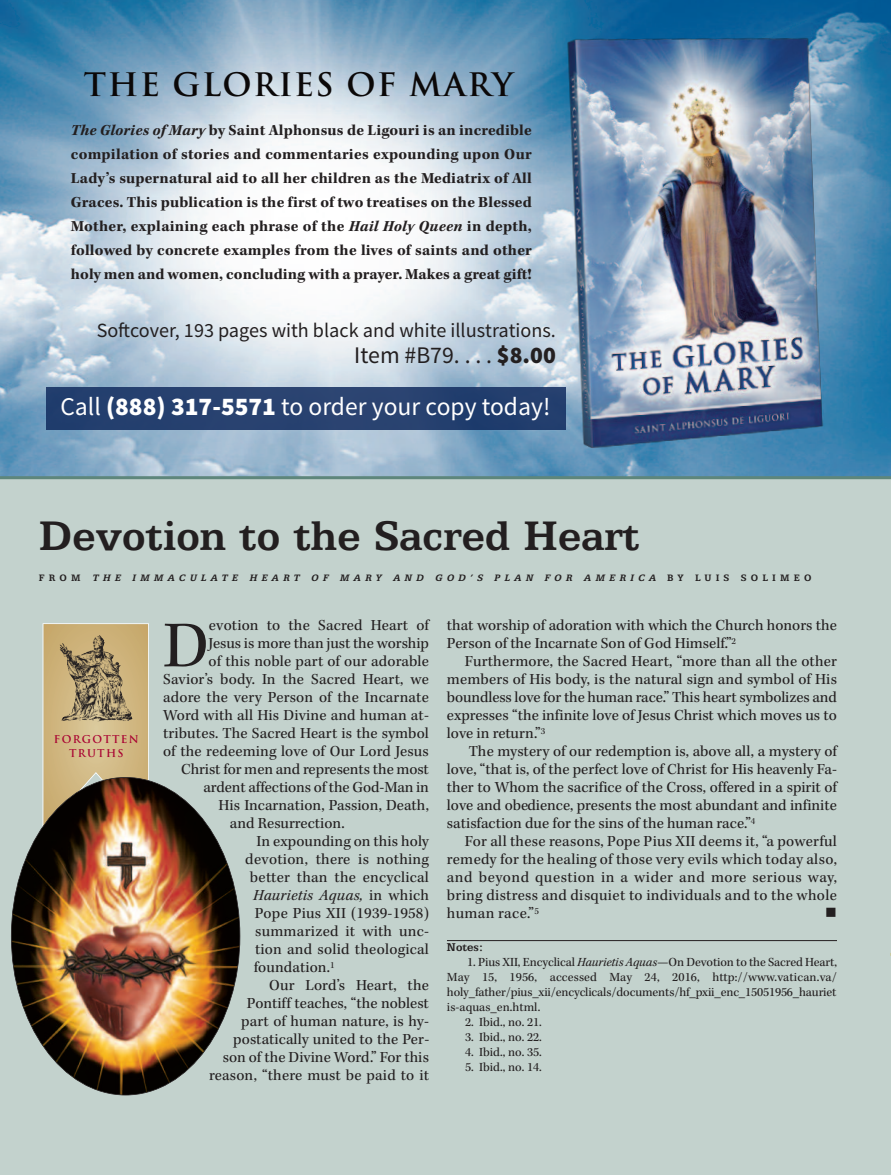
<style>
.page{position:relative;width:891px;height:1175px;background:#fff}
.page>*{position:absolute;margin:0;border:0;box-sizing:border-box;transform-origin:0 0}
.t1{font:67.05px "Kepler Std";color:#231f20}
.t2{font:700 46.5px "Egyptian 505 BT";color:#231f20}
.t3{font:700 31.5px "Trajan";letter-spacing:.05em;color:#0b0808}
.t4{font:25.5px "Source Sans Pro";color:#fff}
.t5{font:23.85px "Source Sans Pro";color:#231f20}
.t6{font:20.1px "Source Sans Pro";color:#231f20}
.t7{font:15.75px/18px "Kepler Std";letter-spacing:.005em;color:#231f20;text-align:justify}
.t8{font:700 15.75px/24px "Kepler Std";letter-spacing:.005em;color:#231f20;text-align:justify}
.t9{font:italic 15.75px "Kepler Std";letter-spacing:.015em;color:#231f20}
.t10{font:15.75px "Wingdings";color:#231f20}
.t11{font:12.75px/15px "Kepler Std";letter-spacing:-.005em;color:#231f20;text-align:justify}
.t12{font:700 12.75px "Egyptian 505 BT";color:#231f20}
.t13{font:italic 700 10.5px "Egyptian 505 BT";letter-spacing:.4em;color:#231f20}
.t14{font:700 10.5px/13.5px "Trajan";letter-spacing:.125em;color:#a90332;text-align:center}
.s1{font-style:italic}
.s2{font-weight:900}
.s3{font-style:normal}
</style>
<div class="page">
<img style="left:0;top:0;width:891px;height:476px">
<div style="left:0;top:478px;width:891px;height:696px;background:#c3d2cd"></div>
<hr style="left:890px;top:954px;width:1px;height:220px;background:#f8f0d7">
<hr style="left:447px;top:940px;width:390px;height:1px;background:#231f20">
<hr style="left:0;top:476px;width:891px;height:3px;background:#5e867b">
<img style="left:355px;top:0;width:536px;height:475px">
<div style="left:46px;top:387px;width:520px;height:43px;background:#26406f"></div>
<svg style="left:43px;top:623px;width:106px;height:202px;background:#c8b17e"></svg>
<img style="left:88px;top:635px;width:44px;height:87px">
<img style="left:11px;top:777px;width:229px;height:318px;border-radius:50%">
<h3 class="t3" style="left:84px;top:67px;width:431px">THE GLORIES OF MARY</h3>
<p class="t8" style="left:71px;top:119px;width:463px"><span class="s1">The Glories of Mary</span> by Saint Alphonsus de Ligouri is an incredible compilation of stories and commentaries expounding upon Our Lady’s supernatural aid to all her children as the Mediatrix of All Graces. This publication is the first of two treatises on the Blessed Mother, explaining each phrase of the <span class="s1">Hail Holy Queen</span> in depth, followed by concrete examples from the lives of saints and other holy men and women, concluding with a prayer. Makes a great gift!</p>
<p class="t6" style="left:97px;top:322px;width:461px">Softcover, 193 pages with black and white illustrations.</p>
<h3 class="t5" style="left:354px;top:346px;width:203px">Item #B79. . . . <span class="s2">$8.00</span></h3>
<h3 class="t4" style="left:60px;top:397px;width:492px">Call <span class="s2">(888) 317-5571</span> to order your copy today!</h3>
<h2 class="t2" style="left:39px;top:521px;width:602px">Devotion to the Sacred Heart</h2>
<p class="t13" style="left:39px;top:574px;width:774px"><span class="s3">FROM</span> THE IMMACULATE HEART OF MARY AND GOD’S PLAN FOR AMERICA <span class="s3">BY LUIS SOLIMEO</span></p>
<p class="t14" style="left:54px;top:733px;width:86px">FORGOTTEN<br>TRUTHS</p>
<h1 class="t1" style="left:163px;top:622px;width:47px">D</h1>
<p class="t7" style="left:209px;top:618px;width:222px">evotion to the Sacred Heart of</p>
<p class="t7" style="left:209px;top:636px;width:222px">Jesus is more than just the worship</p>
<p class="t7" style="left:209px;top:654px;width:222px">of this noble part of our adorable</p>
<p class="t7" style="left:163px;top:672px;width:267px">Savior’s body. In the Sacred Heart, we</p>
<p class="t7" style="left:163px;top:690px;width:267px">adore the very Person of the Incarnate</p>
<p class="t7" style="left:163px;top:708px;width:267px">Word with all His Divine and human at-</p>
<p class="t7" style="left:163px;top:726px;width:267px">tributes. The Sacred Heart is the symbol</p>
<p class="t7" style="left:163px;top:744px;width:267px">of the redeeming love of Our Lord Jesus</p>
<p class="t7" style="left:181px;top:762px;width:249px">Christ for men and represents the most</p>
<p class="t7" style="left:203px;top:780px;width:227px">ardent affections of the God-Man in</p>
<p class="t7" style="left:219px;top:798px;width:212px">His Incarnation, Passion, Death,</p>
<p class="t7" style="left:230px;top:816px;width:116px">and Resurrection.</p>
<p class="t7" style="left:257px;top:834px;width:174px">In expounding on this holy</p>
<p class="t7" style="left:245px;top:852px;width:185px">devotion, there is nothing</p>
<p class="t7" style="left:250px;top:870px;width:181px">better than the encyclical</p>
<p class="t9" style="left:253px;top:890px;width:177px">Haurietis Aquas, <span class="s3">in which</span></p>
<p class="t7" style="left:255px;top:906px;width:176px">Pope Pius XII (1939-1958)</p>
<p class="t7" style="left:255px;top:924px;width:175px">summarized it with unc-</p>
<p class="t7" style="left:255px;top:942px;width:175px">tion and solid theological</p>
<p class="t7" style="left:254px;top:960px;width:82px">foundation.<sup>1</sup></p>
<p class="t7" style="left:269px;top:978px;width:161px">Our Lord’s Heart, the</p>
<p class="t7" style="left:247px;top:996px;width:184px">Pontiff teaches, “the noblest</p>
<p class="t7" style="left:241px;top:1014px;width:189px">part of human nature, is hy-</p>
<p class="t7" style="left:233px;top:1032px;width:198px">postatically united to the Per-</p>
<p class="t7" style="left:223px;top:1050px;width:208px">son of the Divine Word.” For this</p>
<p class="t7" style="left:209px;top:1068px;width:221px">reason, “there must be paid to it</p>
<p class="t7" style="left:447px;top:618px;width:392px">that worship of adoration with which the Church honors the<br>Person of the Incarnate Son of God Himself.”<sup>2</sup></p>
<p class="t7" style="left:447px;top:654px;width:392px;text-indent:18px">Furthermore, the Sacred Heart, “more than all the other members of His body, is the natural sign and symbol of His boundless love for the human race.” This heart symbolizes and expresses “the infinite love of Jesus Christ which moves us to love in return.”<sup>3</sup></p>
<p class="t7" style="left:447px;top:744px;width:392px;text-indent:22px">The mystery of our redemption is, above all, a mystery of love, “that is, of the perfect love of Christ for His heavenly Fa&shy;ther to Whom the sacrifice of the Cross, offered in a spirit of love and obedience, presents the most abundant and infinite satisfaction due for the sins of the human race.”<sup>4</sup></p>
<p class="t7" style="left:447px;top:834px;width:392px;text-indent:18px">For all these reasons, Pope Pius XII deems it, “a powerful remedy for the healing of those very evils which today also, and beyond question in a wider and more serious way, bring distress and disquiet to individuals and to the whole human race.”<sup>5</sup></p>
<p class="t10" style="left:825px;top:903px;width:13px">■</p>
<p class="t12" style="left:447px;top:943px;width:37px">Notes:</p>
<p class="t11" style="left:447px;top:956px;width:392px;text-indent:20px">1. Pius XII, Encyclical <span class="s1">Haurietis Aquas</span>—On Devotion to the Sacred Heart, May 15, 1956, accessed May 24, 2016, http://www.vatican.va/ holy_father/pius_xii/encyclicals/documents/hf_pxii_enc_15051956_hauriet is-aquas_en.html.</p>
<p class="t11" style="left:465px;top:1016px;width:78px">2. Ibid., no. 21.</p>
<p class="t11" style="left:465px;top:1031px;width:78px">3. Ibid., no. 22.</p>
<p class="t11" style="left:465px;top:1046px;width:78px">4. Ibid., no. 35.</p>
<p class="t11" style="left:465px;top:1061px;width:78px">5. Ibid., no. 14.</p>
</div>
